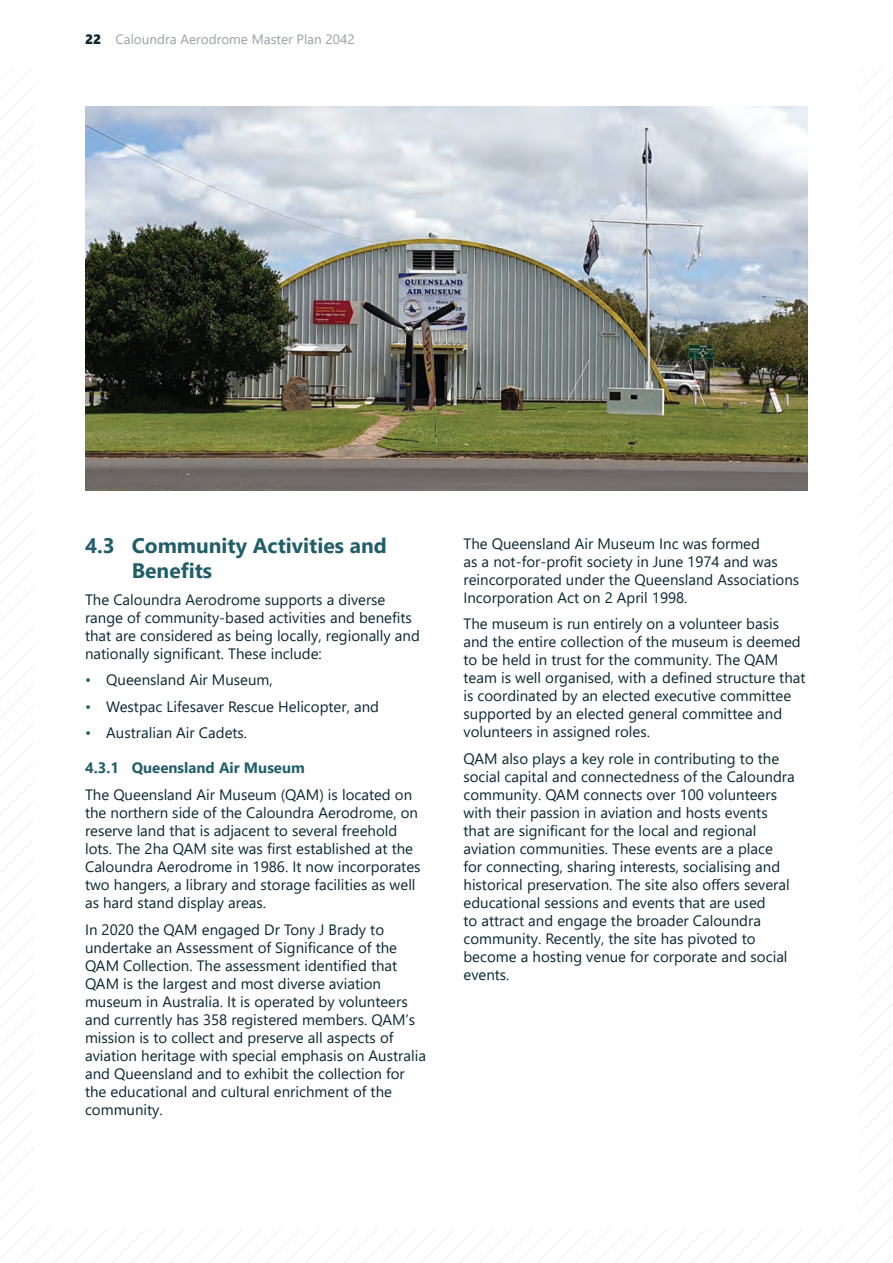
<style>
.page{position:relative;width:893px;height:1263px;background:#fff}
.page>*{position:absolute;margin:0;border:0;box-sizing:border-box;transform-origin:0 0}
.t1{font:700 21px/25.2px "Segoe UI";color:#215e6a}
.t2{font:15px/18px "Segoe UI";color:#092831}
.t3{font:700 15px "Segoe UI";color:#215e6a}
.t4{font:13.5px "Segoe UI";color:#9ba0a7}
.s1{font-family:"Segoe UI Black";color:#092831}
.s2{color:#215e6a}
</style>
<div class="page">
<svg style="left:841px;top:421px;width:52px;height:842px"></svg>
<div style="left:34px;top:68px;width:825px;height:1161px;background:#fff"></div>
<img style="left:85px;top:106px;width:723px;height:384px">
<p class="t4" style="left:85px;top:26px;width:271px"><span class="s1">22</span> Caloundra Aerodrome Master Plan 2042</p>
<h1 class="t1" style="left:132px;top:531px;width:256px;text-indent:-47px">4.3 Community Activities and<br>Benefits</h1>
<p class="t2" style="left:85px;top:589px;width:336px">The Caloundra Aerodrome supports a diverse range of community-based activities and benefits that are considered as being locally, regionally and nationally significant. These include:</p>
<p class="t2" style="left:85px;top:670px;width:189px"><span class="s2">•</span> Queensland Air Museum,</p>
<p class="t2" style="left:85px;top:696px;width:295px"><span class="s2">•</span> Westpac Lifesaver Rescue Helicopter, and</p>
<p class="t2" style="left:85px;top:723px;width:164px"><span class="s2">•</span> Australian Air Cadets.</p>
<p class="t3" style="left:85px;top:754px;width:221px">4.3.1 Queensland Air Museum</p>
<p class="t2" style="left:85px;top:784px;width:337px">The Queensland Air Museum (QAM) is located on the northern side of the Caloundra Aerodrome, on reserve land that is adjacent to several freehold lots. The 2ha QAM site was first established at the Caloundra Aerodrome in 1986. It now incorporates two hangers, a library and storage facilities as well as hard stand display areas.</p>
<p class="t2" style="left:85px;top:919px;width:342px">In 2020 the QAM engaged Dr Tony J Brady to undertake an Assessment of Significance of the QAM Collection. The assessment identified that QAM is the largest and most diverse aviation museum in Australia. It is operated by volunteers and currently has 358 registered members. QAM’s mission is to collect and preserve all aspects of aviation heritage with special emphasis on Australia and Queensland and to exhibit the collection for the educational and cultural enrichment of the community.</p>
<p class="t2" style="left:463px;top:533px;width:337px">The Queensland Air Museum Inc was formed<br>as a not-for-profit society in June 1974 and was reincorporated under the Queensland Associations Incorporation Act on 2 April 1998.</p>
<p class="t2" style="left:463px;top:614px;width:344px">The museum is run entirely on a volunteer basis and the entire collection of the museum is deemed to be held in trust for the community. The QAM team is well organised, with a defined structure that is coordinated by an elected executive committee supported by an elected general committee and volunteers in assigned roles.</p>
<p class="t2" style="left:463px;top:748px;width:333px">QAM also plays a key role in contributing to the social capital and connectedness of the Caloundra community. QAM connects over 100 volunteers with their passion in aviation and hosts events that are significant for the local and regional aviation communities. These events are a place for connecting, sharing interests, socialising and historical preservation. The site also offers several educational sessions and events that are used<br>to attract and engage the broader Caloundra community. Recently, the site has pivoted to become a hosting venue for corporate and social events.</p>
</div>
